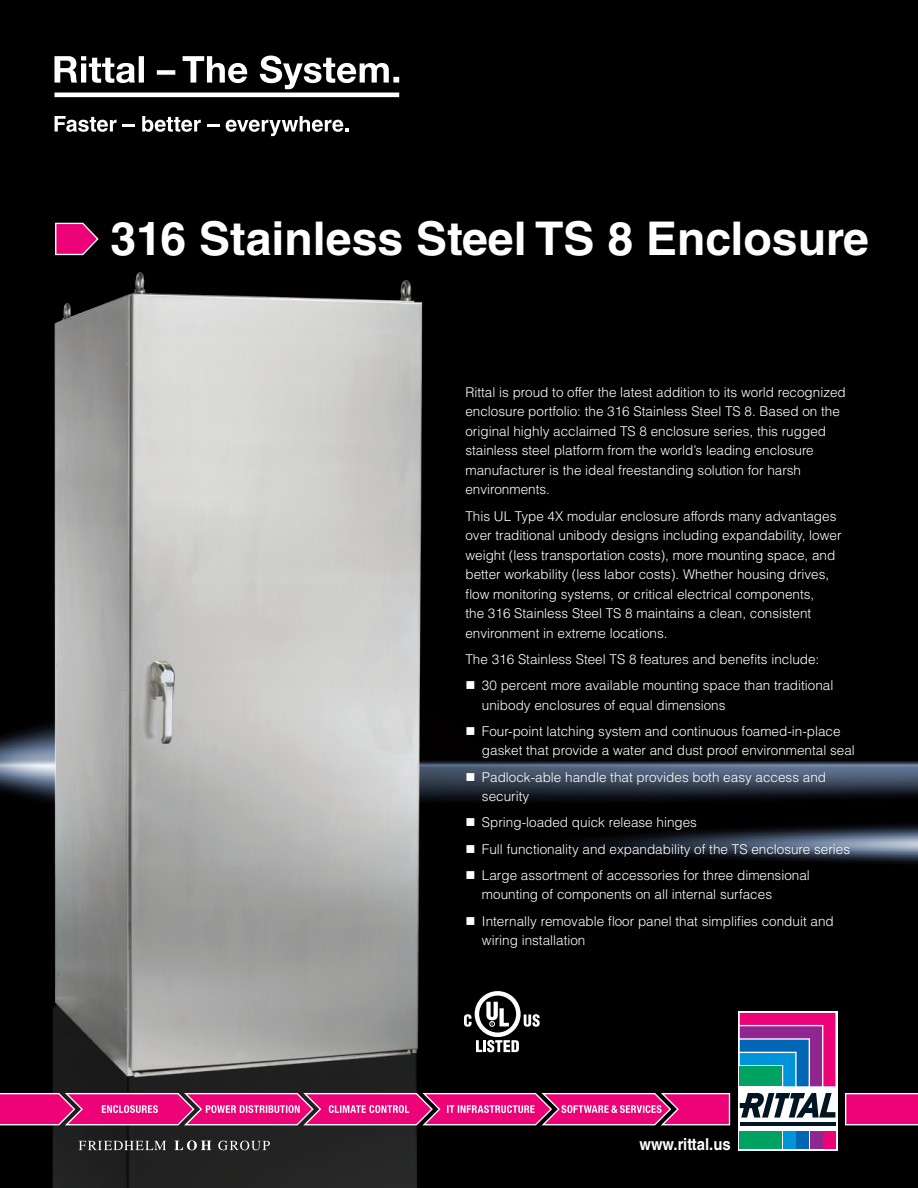
<style>
.page{position:relative;width:918px;height:1188px;background:#fff}
.page>*{position:absolute;margin:0;border:0;box-sizing:border-box;transform-origin:0 0}
.t1{font:700 46.5px "Helvetica LT Std";color:#fff}
.t2{font:700 16.5px "Helvetica LT Std";color:#fff;scale:.9 1}
.t3{font:300 13.5px/19.5px "Helvetica LT Std";color:#fff}
</style>
<div class="page">
<div style="left:0;top:1140px;width:918px;height:48px;background:#000"></div>
<div style="left:0;top:0;width:918px;height:1140px;background:#000"></div>
<svg style="left:464px;top:991px;width:81px;height:61px"></svg>
<svg style="left:54px;top:56px;width:345px;height:41px"></svg>
<svg style="left:55px;top:116px;width:62px;height:16px"></svg>
<svg style="left:123px;top:124px;width:12px;height:3px"></svg>
<svg style="left:142px;top:116px;width:59px;height:16px"></svg>
<svg style="left:207px;top:124px;width:12px;height:3px"></svg>
<svg style="left:226px;top:116px;width:122px;height:20px"></svg>
<svg style="left:55px;top:223px;width:44px;height:32px"></svg>
<img style="left:43px;top:1083px;width:390px;height:105px">
<img style="left:25px;top:264px;width:423px;height:819px">
<svg style="left:79px;top:1140px;width:191px;height:10px;background:#595959"></svg>
<svg style="left:738px;top:1011px;width:99px;height:139px"></svg>
<hr style="left:740px;top:1122px;width:95px;height:3px;background:#011622">
<svg style="left:740px;top:1093px;width:95px;height:25px"></svg>
<div style="left:740px;top:1131px;width:42px;height:17px;background:#00a261"></div>
<div style="left:783px;top:1131px;width:12px;height:17px;background:#0095d9"></div>
<div style="left:797px;top:1131px;width:12px;height:17px;background:#0166b3"></div>
<div style="left:810px;top:1131px;width:12px;height:17px;background:#90268f"></div>
<svg style="left:740px;top:1013px;width:95px;height:73px;background:#73569b"></svg>
<div style="left:823px;top:1131px;width:12px;height:17px;background:#ed0277"></div>
<svg style="left:845px;top:1093px;width:73px;height:32px;background:#ee1882"></svg>
<svg style="left:0;top:1093px;width:730px;height:32px;background:#e52c88"></svg>
<p class="t1" style="left:110px;top:211px;width:760px">316 Stainless Steel TS 8 Enclosure</p>
<p class="t3" style="left:465px;top:382px;width:382px">Rittal is proud to offer the latest addition to its world recognized enclosure portfolio: the 316 Stainless Steel TS 8. Based on the original highly acclaimed TS 8 enclosure series, this rugged stainless steel platform from the world’s leading enclosure manufacturer is the ideal freestanding solution for harsh environments.</p>
<p class="t3" style="left:465px;top:506px;width:378px">This UL Type 4X modular enclosure affords many advantages over traditional unibody designs including expandability, lower weight (less transportation costs), more mounting space, and better workability (less labor costs). Whether housing drives, flow monitoring systems, or critical electrical components,<br>the 316 Stainless Steel TS 8 maintains a clean, consistent environment in extreme locations.</p>
<p class="t3" style="left:465px;top:649px;width:355px">The 316 Stainless Steel TS 8 features and benefits include:</p>
<p class="t3" style="left:482px;top:676px;width:353px;text-indent:-16px">■ 30 percent more available mounting space than traditional unibody enclosures of equal dimensions</p>
<p class="t3" style="left:482px;top:721px;width:374px;text-indent:-16px">■ Four-point latching system and continuous foamed-in-place gasket that provide a water and dust proof environmental seal</p>
<p class="t3" style="left:482px;top:767px;width:346px;text-indent:-16px">■ Padlock-able handle that provides both easy access and security</p>
<p class="t3" style="left:465px;top:813px;width:233px">■ Spring-loaded quick release hinges</p>
<p class="t3" style="left:465px;top:839px;width:386px">■ Full functionality and expandability of the TS enclosure series</p>
<p class="t3" style="left:482px;top:865px;width:329px;text-indent:-16px">■ Large assortment of accessories for three dimensional mounting of components on all internal surfaces</p>
<p class="t3" style="left:482px;top:911px;width:353px;text-indent:-16px">■ Internally removable floor panel that simplifies conduit and wiring installation</p>
<p class="t2" style="left:640px;top:1134px;width:103px">www.rittal.us</p>
</div>
